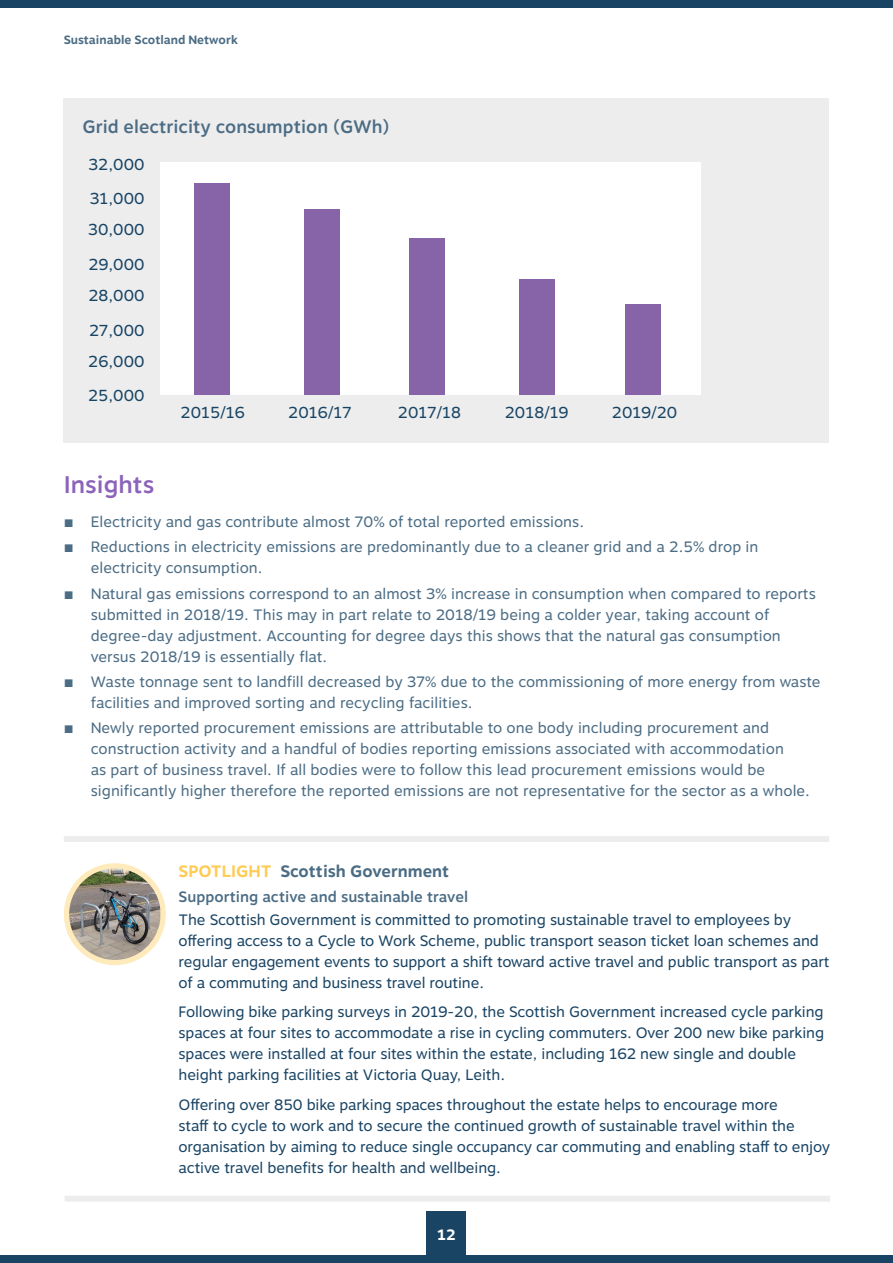
<style>
.page{position:relative;width:893px;height:1263px;background:#fff}
.page>*{position:absolute;margin:0;border:0;box-sizing:border-box;transform-origin:0 0}
.t1{font:500 24px "Motiva Sans";color:#8c63ba}
.t2{font:500 18px "Motiva Sans";color:#4b6c84}
.t3{font:700 16.5px "Motiva Sans";color:#4b6c84}
.t4{font:15.9px/34.7px "Motiva Sans";color:#184464}
.t5{font:15px/21px "Motiva Sans";color:#4b6c84}
.t6{font:15px/21px "Motiva Sans";letter-spacing:-.01em;color:#194464}
.t7{font:500 15px "Motiva Sans";color:#4b6c84}
.t8{font:700 15px "Motiva Sans";color:#fff}
.t9{font:700 12px "Motiva Sans";color:#4b6c84}
.s1{font-family:"Arial";font-size:16.5px}
.s2{color:#fecc55}
</style>
<div class="page">
<div style="left:64px;top:836px;width:765px;height:6px;background:#ededed"></div>
<div style="left:65px;top:1196px;width:765px;height:6px;background:#ededed"></div>
<div style="left:64px;top:863px;width:102px;height:102px;border:10px solid #fecc55;border-radius:50%"></div>
<img style="left:69px;top:868px;width:91px;height:92px">
<div style="left:64px;top:98px;width:765px;height:344px;background:#ededed"></div>
<div style="left:160px;top:163px;width:540px;height:232px;background:#fff"></div>
<div style="left:194px;top:183px;width:36px;height:212px;background:#8763a8"></div>
<div style="left:304px;top:209px;width:36px;height:186px;background:#8763a8"></div>
<div style="left:409px;top:239px;width:36px;height:156px;background:#8763a8"></div>
<div style="left:519px;top:280px;width:36px;height:115px;background:#8763a8"></div>
<div style="left:625px;top:304px;width:36px;height:91px;background:#8763a8"></div>
<div style="left:0;top:1255px;width:893px;height:8px;background:#194464"></div>
<div style="left:0;top:0;width:893px;height:8px;background:#194464"></div>
<div style="left:427px;top:1212px;width:39px;height:51px;background:#194464"></div>
<p class="t9" style="left:64px;top:31px;width:176px">Sustainable Scotland Network</p>
<p class="t2" style="left:83px;top:113px;width:309px">Grid electricity consumption (GWh)</p>
<p class="t4" style="left:89px;top:147px;width:57px">32,000<br>31,000</p>
<p class="t4" style="left:88px;top:213px;width:58px">30,000<br>29,000</p>
<p class="t4" style="left:88px;top:278px;width:58px">28,000<br>27,000</p>
<p class="t4" style="left:88px;top:344px;width:58px">26,000<br>25,000</p>
<p class="t4" style="left:181px;top:395px;width:66px">2015/16</p>
<p class="t4" style="left:288px;top:395px;width:65px">2016/17</p>
<p class="t4" style="left:398px;top:395px;width:65px">2017/18</p>
<p class="t4" style="left:505px;top:395px;width:65px">2018/19</p>
<p class="t4" style="left:612px;top:395px;width:67px">2019/20</p>
<h1 class="t1" style="left:64px;top:467px;width:92px">Insights</h1>
<p class="t5" style="left:64px;top:511px;width:522px"><span class="s1">■</span> Electricity and gas contribute almost 70% of total reported emissions.</p>
<p class="t5" style="left:91px;top:537px;width:669px;text-indent:-27px"><span class="s1">■</span> Reductions in electricity emissions are predominantly due to a cleaner grid and a 2.5% drop in electricity consumption.</p>
<p class="t5" style="left:91px;top:583px;width:726px;text-indent:-27px"><span class="s1">■</span> Natural gas emissions correspond to an almost 3% increase in consumption when compared to reports submitted in 2018/19. This may in part relate to 2018/19 being a colder year, taking account of degree-day adjustment. Accounting for degree days this shows that the natural gas consumption versus 2018/19 is essentially flat.</p>
<p class="t5" style="left:91px;top:671px;width:731px;text-indent:-27px"><span class="s1">■</span> Waste tonnage sent to landfill decreased by 37% due to the commissioning of more energy from waste facilities and improved sorting and recycling facilities.</p>
<p class="t5" style="left:91px;top:717px;width:721px;text-indent:-27px"><span class="s1">■</span> Newly reported procurement emissions are attributable to one body including procurement and construction activity and a handful of bodies reporting emissions associated with accommodation<br>as part of business travel. If all bodies were to follow this lead procurement emissions would be significantly higher therefore the reported emissions are not representative for the sector as a whole.</p>
<p class="t3" style="left:179px;top:858px;width:272px"><span class="s2">SPOTLIGHT</span> Scottish Government</p>
<p class="t7" style="left:179px;top:885px;width:291px">Supporting active and sustainable travel</p>
<p class="t6" style="left:179px;top:909px;width:652px">The Scottish Government is committed to promoting sustainable travel to employees by offering access to a Cycle to Work Scheme, public transport season ticket loan schemes and regular engagement events to support a shift toward active travel and public transport as part of a commuting and business travel routine.</p>
<p class="t6" style="left:179px;top:1002px;width:647px">Following bike parking surveys in 2019-20, the Scottish Government increased cycle parking spaces at four sites to accommodate a rise in cycling commuters. Over 200 new bike parking spaces were installed at four sites within the estate, including 162 new single and double height parking facilities at Victoria Quay, Leith.</p>
<p class="t6" style="left:179px;top:1094px;width:653px">Offering over 850 bike parking spaces throughout the estate helps to encourage more<br>staff to cycle to work and to secure the continued growth of sustainable travel within the organisation by aiming to reduce single occupancy car commuting and enabling staff to enjoy active travel benefits for health and wellbeing.</p>
<p class="t8" style="left:437px;top:1224px;width:20px">12</p>
</div>
